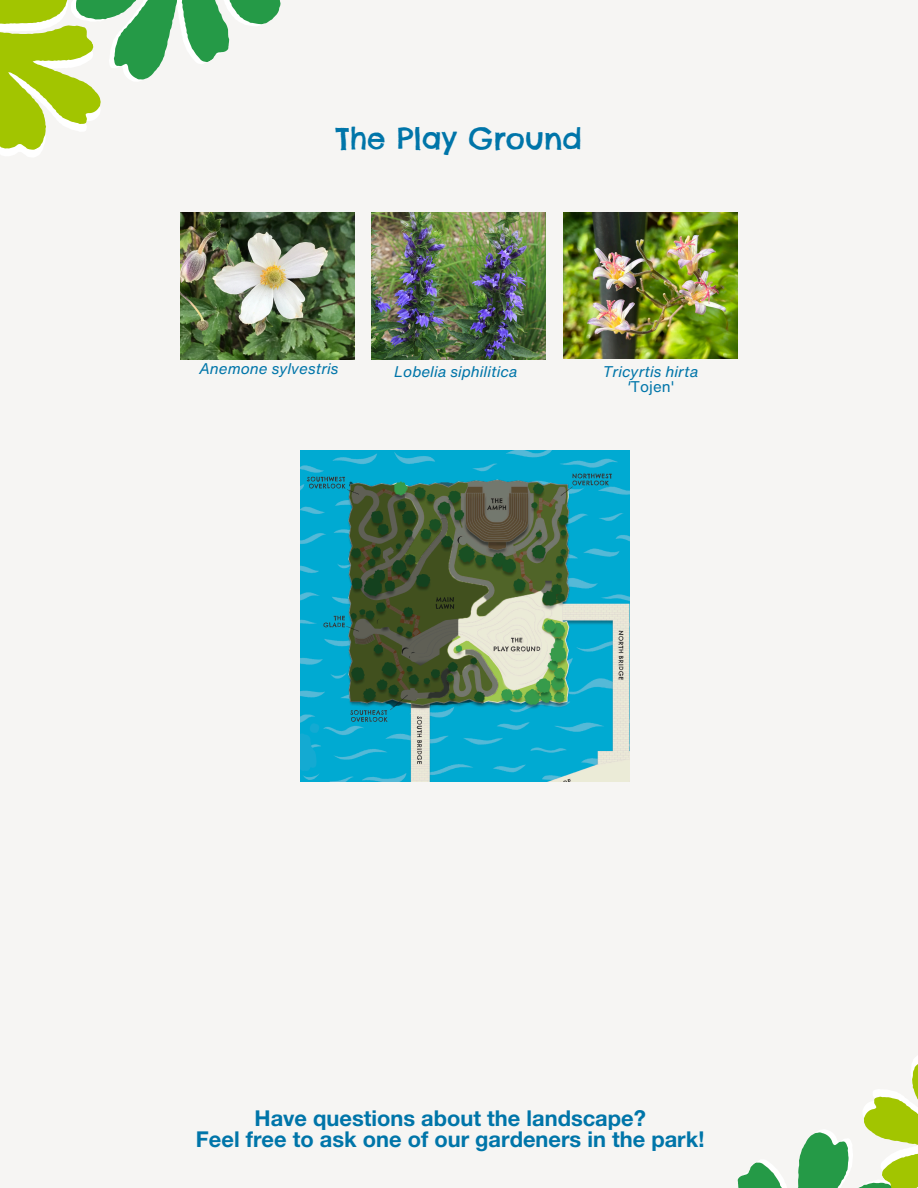
<style>
.page{position:relative;width:918px;height:1188px;background:#f6f5f3}
.page>*{position:absolute;margin:0;border:0;box-sizing:border-box;transform-origin:0 0}
.t1{font:29.4px "Chelsea Market";letter-spacing:-.005em;color:#0075a9}
.t2{font:700 21.9px/21.5px "Helvetica Neue LT Std";color:#0075a9;text-align:center}
.t3{font:italic 15.15px/15.1px "Helvetica Now Text";color:#0075a9;text-align:center}
.s1{font-style:normal}
</style>
<div class="page">
<svg style="left:0;top:0;width:281px;height:157px"></svg>
<svg style="left:737px;top:1056px;width:181px;height:132px"></svg>
<img style="left:372px;top:212px;width:174px;height:147px">
<img style="left:180px;top:212px;width:175px;height:147px">
<img style="left:563px;top:212px;width:175px;height:147px">
<img style="left:300px;top:451px;width:329px;height:331px">
<p class="t1" style="left:336px;top:119px;width:248px">The Play Ground</p>
<p class="t3" style="left:199px;top:361px;width:141px">Anemone sylvestris</p>
<h1 class="t3" style="left:394px;top:363px;width:125px">Lobelia siphilitica</h1>
<p class="t3" style="left:603px;top:363px;width:97px">Tricyrtis hirta '<span class="s1">Tojen'</span></p>
<p class="t2" style="left:196px;top:1110px;width:510px">Have questions about the landscape?<br>Feel free to ask one of our gardeners in the park!</p>
</div>
